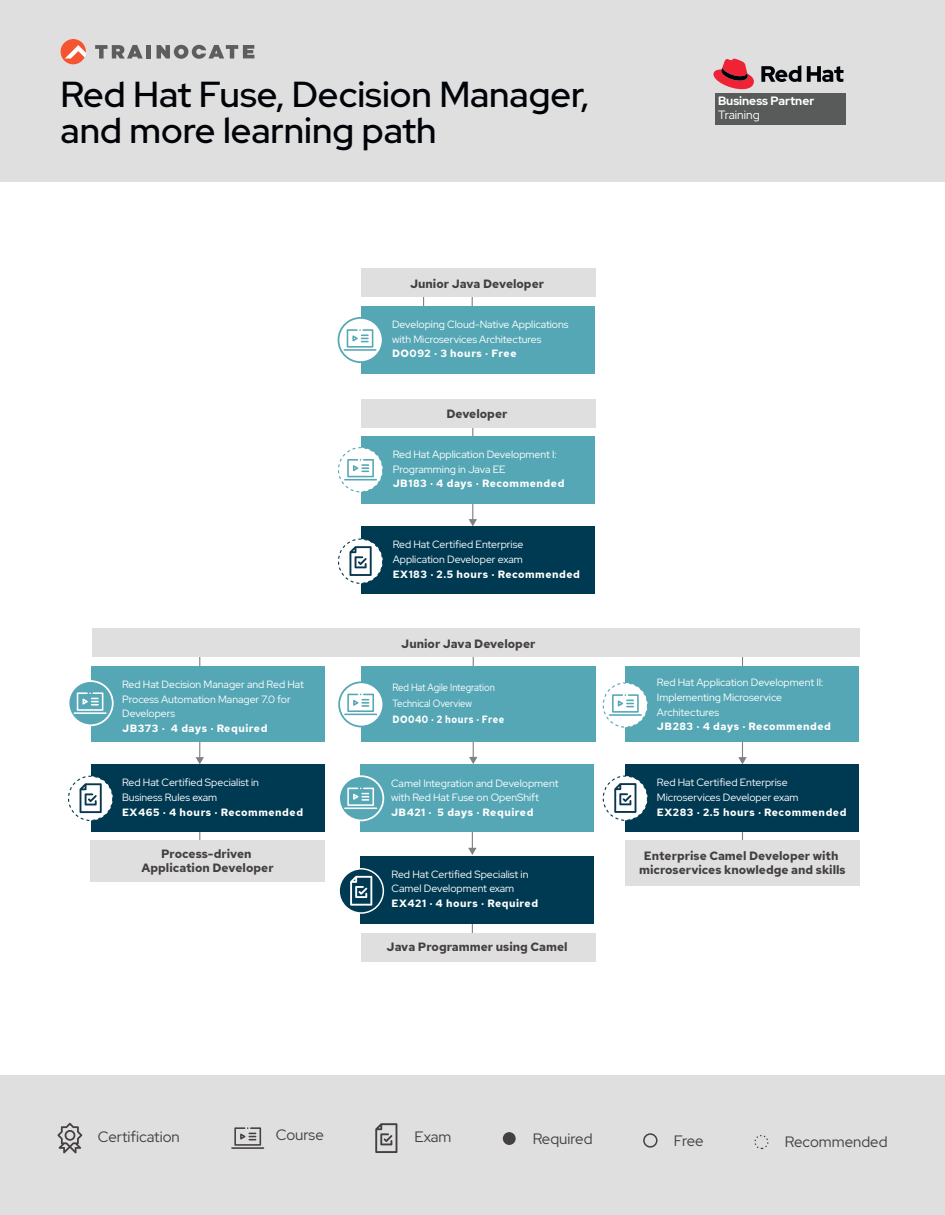
<style>
.page{position:relative;width:945px;height:1215px;background:#fff}
.page>*{position:absolute;margin:0;border:0;box-sizing:border-box;transform-origin:0 0}
.t1{font:500 36px/36px "Red Hat Display";color:#000409}
.t2{font:15px "Red Hat Display";color:#444041}
.t3{font:700 12px/13.5px "Red Hat Text";color:#444041;text-align:center}
.t4{font:700 12px "Red Hat Display";color:#fff}
.t5{font:12px "Red Hat Display";color:#fff}
.t6{font:10.5px/14.5px "Red Hat Display";color:#fff}
.t7{font:700 10.5px "Red Hat Text";letter-spacing:.05em;color:#fff}
.t8{font:10.5px/16.4px "Red Hat Display";color:#fff;scale:.89 1}
.t9{font:700 10.5px "Red Hat Text";letter-spacing:.05em;color:#fff;scale:.89 1}
</style>
<div class="page">
<div style="left:0;top:1075px;width:945px;height:140px;background:#e0dfdf"></div>
<svg style="left:57px;top:1123px;width:25px;height:30px"></svg>
<div style="left:643px;top:1133px;width:15px;height:15px;border:2px solid #444041;border-radius:50%"></div>
<div style="left:754px;top:1135px;width:15px;height:14px;border:2px dashed #444041;border-radius:50%"></div>
<div style="left:503px;top:1132px;width:13px;height:13px;background:#444041;border-radius:50%"></div>
<svg style="left:231px;top:1127px;width:33px;height:22px"></svg>
<svg style="left:375px;top:1123px;width:22px;height:30px"></svg>
<div style="left:0;top:0;width:945px;height:182px;background:#e0dfdf"></div>
<hr style="left:472px;top:426px;width:1px;height:94px;background:#808081">
<svg style="left:469px;top:519px;width:8px;height:7px"></svg>
<hr style="left:199px;top:652px;width:1px;height:106px;background:#808081">
<svg style="left:196px;top:757px;width:8px;height:7px"></svg>
<hr style="left:742px;top:657px;width:1px;height:101px;background:#808081">
<svg style="left:738px;top:757px;width:9px;height:7px"></svg>
<hr style="left:473px;top:654px;width:1px;height:104px;background:#808081">
<svg style="left:469px;top:757px;width:8px;height:7px"></svg>
<div style="left:361px;top:269px;width:234px;height:28px;background:#e0dfdf"></div>
<div style="left:361px;top:399px;width:234px;height:28px;background:#e0dfdf"></div>
<div style="left:361px;top:933px;width:234px;height:28px;background:#e0dfdf"></div>
<div style="left:625px;top:841px;width:235px;height:45px;background:#e0dfdf"></div>
<div style="left:91px;top:841px;width:234px;height:41px;background:#e0dfdf"></div>
<div style="left:92px;top:628px;width:768px;height:29px;background:#e0dfdf"></div>
<div style="left:361px;top:436px;width:234px;height:68px;background:#55a7b5"></div>
<div style="left:361px;top:526px;width:234px;height:68px;background:#003a52"></div>
<svg style="left:468px;top:832px;width:9px;height:23px"></svg>
<div style="left:91px;top:666px;width:234px;height:76px;background:#55a7b5"></div>
<div style="left:91px;top:764px;width:234px;height:68px;background:#003a52"></div>
<div style="left:360px;top:764px;width:234px;height:68px;background:#55a7b5"></div>
<div style="left:360px;top:856px;width:234px;height:67px;background:#003a52"></div>
<div style="left:626px;top:764px;width:234px;height:68px;background:#003a52"></div>
<div style="left:626px;top:666px;width:234px;height:76px;background:#55a7b5"></div>
<div style="left:361px;top:306px;width:234px;height:68px;background:#55a7b5"></div>
<div style="left:361px;top:666px;width:234px;height:76px;background:#55a7b5"></div>
<div style="left:338px;top:318px;width:45px;height:44px;background:#fff;border-radius:50%"></div>
<div style="left:338px;top:317px;width:46px;height:46px;border:2px solid #55a7b5;border-radius:50%"></div>
<svg style="left:344px;top:329px;width:33px;height:22px"></svg>
<svg style="left:339px;top:682px;width:44px;height:45px"></svg>
<div style="left:338px;top:681px;width:46px;height:46px;border:2px solid #55a7b5;border-radius:50%"></div>
<svg style="left:344px;top:694px;width:33px;height:21px"></svg>
<div style="left:338px;top:448px;width:45px;height:44px;background:#fff;border-radius:50%"></div>
<div style="left:338px;top:447px;width:45px;height:45px;border:1px dashed #55a7b5;border-radius:50%"></div>
<svg style="left:344px;top:459px;width:33px;height:22px"></svg>
<div style="left:603px;top:683px;width:44px;height:44px;background:#fff;border-radius:50%"></div>
<div style="left:603px;top:682px;width:45px;height:46px;border:1px dashed #55a7b5;border-radius:50%"></div>
<svg style="left:609px;top:694px;width:33px;height:22px"></svg>
<div style="left:69px;top:681px;width:44px;height:44px;background:#55a7b5;border-radius:50%"></div>
<div style="left:68px;top:680px;width:46px;height:46px;border:2px solid #fff;border-radius:50%"></div>
<svg style="left:74px;top:692px;width:33px;height:22px"></svg>
<svg style="left:339px;top:776px;width:44px;height:44px"></svg>
<div style="left:338px;top:775px;width:46px;height:46px;border:2px solid #fff;border-radius:50%"></div>
<svg style="left:344px;top:788px;width:33px;height:21px"></svg>
<svg style="left:339px;top:869px;width:44px;height:44px"></svg>
<div style="left:338px;top:868px;width:46px;height:46px;border:2px solid #fff;border-radius:50%"></div>
<svg style="left:350px;top:876px;width:22px;height:30px"></svg>
<div style="left:338px;top:539px;width:45px;height:44px;background:#fff;border-radius:50%"></div>
<div style="left:338px;top:539px;width:45px;height:45px;border:1px dashed #003a52;border-radius:50%"></div>
<svg style="left:350px;top:546px;width:22px;height:30px"></svg>
<div style="left:69px;top:776px;width:44px;height:44px;background:#fff;border-radius:50%"></div>
<div style="left:68px;top:776px;width:45px;height:45px;border:1px dashed #003a52;border-radius:50%"></div>
<svg style="left:80px;top:783px;width:22px;height:30px"></svg>
<div style="left:603px;top:776px;width:44px;height:44px;background:#fff;border-radius:50%"></div>
<div style="left:603px;top:776px;width:45px;height:45px;border:1px dashed #003a52;border-radius:50%"></div>
<svg style="left:614px;top:783px;width:22px;height:30px"></svg>
<svg style="left:713px;top:59px;width:41px;height:30px"></svg>
<svg style="left:761px;top:65px;width:83px;height:17px"></svg>
<div style="left:715px;top:93px;width:130px;height:32px;background:#595b5a"></div>
<svg style="left:61px;top:39px;width:25px;height:25px"></svg>
<div style="left:146px;top:45px;width:5px;height:14px;background:#5e5c5d"></div>
<svg style="left:95px;top:45px;width:48px;height:14px"></svg>
<svg style="left:157px;top:45px;width:97px;height:14px"></svg>
<h1 class="t1" style="left:61px;top:76px;width:530px">Red Hat Fuse, Decision Manager, and more learning path</h1>
<p class="t3" style="left:410px;top:277px;width:136px">Junior Java Developer</p>
<p class="t6" style="left:392px;top:317px;width:178px">Developing Cloud-Native Applications with Microservices Architectures</p>
<p class="t7" style="left:392px;top:346px;width:126px">DO092 · 3 hours · Free</p>
<p class="t3" style="left:446px;top:407px;width:63px">Developer</p>
<p class="t6" style="left:393px;top:447px;width:165px">Red Hat Application Development I:<br>Programming in Java EE</p>
<p class="t7" style="left:393px;top:477px;width:173px">JB183 · 4 days · Recommended</p>
<p class="t6" style="left:393px;top:537px;width:132px">Red Hat Certified Enterprise<br>Application Developer exam</p>
<p class="t7" style="left:393px;top:567px;width:189px">EX183 · 2.5 hours · Recommended</p>
<p class="t6" style="left:122px;top:677px;width:183px">Red Hat Decision Manager and Red Hat<br>Process Automation Manager 7.0 for<br>Developers</p>
<p class="t7" style="left:122px;top:721px;width:147px">JB373 · 4 days · Required</p>
<p class="t6" style="left:122px;top:775px;width:138px">Red Hat Certified Specialist in<br>Business Rules exam</p>
<p class="t7" style="left:122px;top:805px;width:182px">EX465 · 4 hours · Recommended</p>
<p class="t3" style="left:142px;top:847px;width:134px">Process-driven<br>Application Developer</p>
<p class="t3" style="left:401px;top:637px;width:136px">Junior Java Developer</p>
<p class="t8" style="left:392px;top:679px;width:117px">Red Hat Agile Integration<br>Technical Overview</p>
<p class="t9" style="left:392px;top:713px;width:127px">DO040 · 2 hours · Free</p>
<p class="t6" style="left:391px;top:775px;width:169px">Camel Integration and Development with Red Hat Fuse on OpenShift</p>
<p class="t7" style="left:391px;top:805px;width:144px">JB421 · 5 days · Required</p>
<p class="t6" style="left:392px;top:867px;width:138px">Red Hat Certified Specialist in<br>Camel Development exam</p>
<p class="t7" style="left:392px;top:896px;width:148px">EX421 · 4 hours · Required</p>
<p class="t3" style="left:387px;top:940px;width:182px">Java Programmer using Camel</p>
<p class="t4" style="left:718px;top:93px;width:98px">Business Partner</p>
<p class="t5" style="left:718px;top:107px;width:43px">Training</p>
<p class="t6" style="left:657px;top:675px;width:168px">Red Hat Application Development II:<br>Implementing Microservice<br>Architectures</p>
<p class="t7" style="left:657px;top:720px;width:175px">JB283 · 4 days · Recommended</p>
<p class="t6" style="left:657px;top:775px;width:143px">Red Hat Certified Enterprise<br>Microservices Developer exam</p>
<p class="t7" style="left:657px;top:805px;width:191px">EX283 · 2.5 hours · Recommended</p>
<p class="t3" style="left:639px;top:849px;width:208px">Enterprise Camel Developer with microservices knowledge and skills</p>
<h2 class="t2" style="left:276px;top:1125px;width:49px">Course</h2>
<h2 class="t2" style="left:415px;top:1127px;width:38px">Exam</h2>
<h2 class="t2" style="left:98px;top:1127px;width:84px">Certification</h2>
<h2 class="t2" style="left:533px;top:1129px;width:61px">Required</h2>
<h2 class="t2" style="left:674px;top:1131px;width:31px">Free</h2>
<h2 class="t2" style="left:785px;top:1132px;width:104px">Recommended</h2>
</div>
